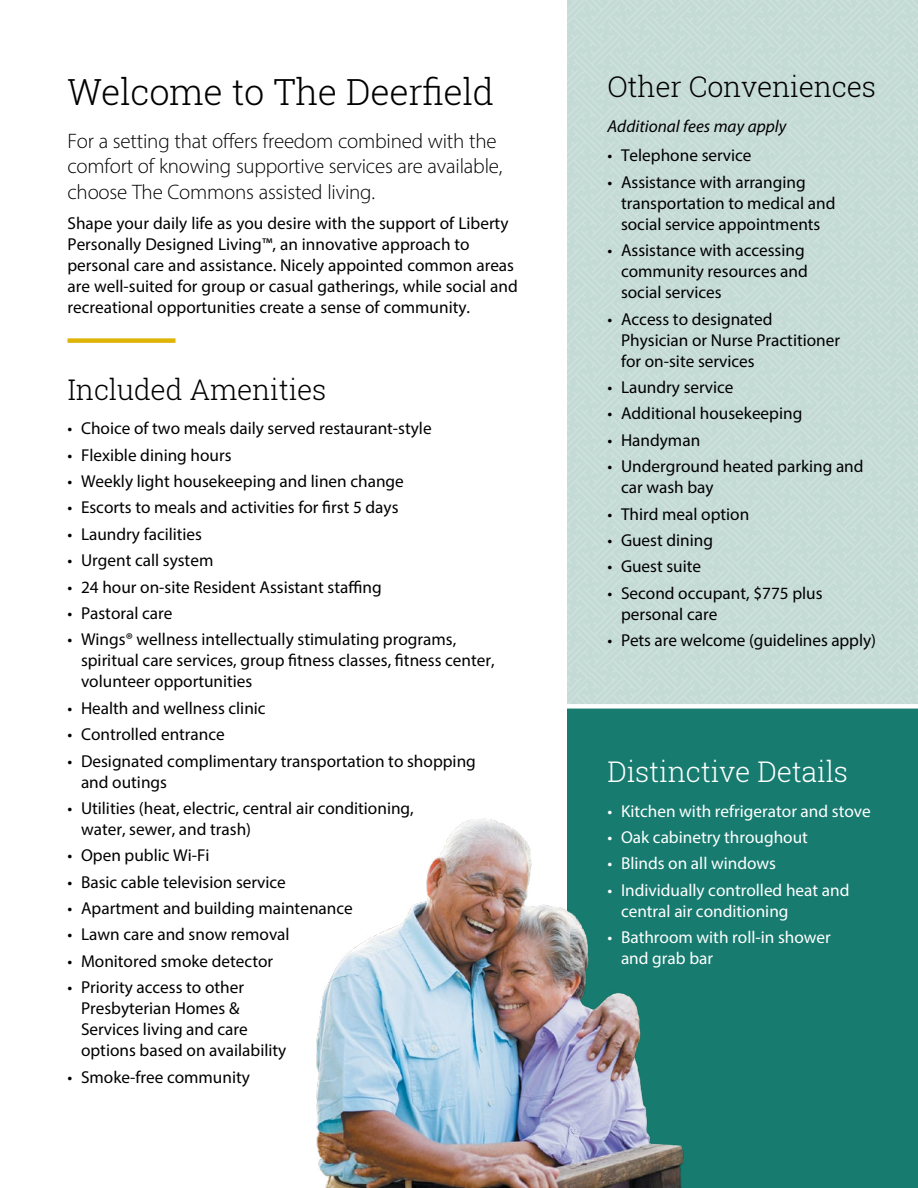
<style>
.page{position:relative;width:918px;height:1188px;background:#fff}
.page>*{position:absolute;margin:0;border:0;box-sizing:border-box;transform-origin:0 0}
.t1{font:300 36px "Roboto Slab";letter-spacing:-.01em;color:#000}
.t2{font:300 28.5px "Roboto Slab";letter-spacing:-.01em;color:#000}
.t3{font:300 28.5px "Roboto Slab";letter-spacing:-.01em;color:#fff}
.t4{font:300 21px/25.5px "Myriad Pro";letter-spacing:-.01em;color:#000}
.t5{font:17.25px/21px "Myriad Pro";color:#000}
.t6{font:17.25px/21px "Myriad Pro";color:#fff}
.t7{font:italic 17.25px "Myriad Pro";color:#000}
</style>
<div class="page">
<div style="left:567px;top:0;width:351px;height:706px;background:#c4dad5"></div>
<div style="left:567px;top:706px;width:351px;height:482px;background:#177b6f"></div>
<div style="left:68px;top:338px;width:108px;height:5px;background:#deb407"></div>
<div style="left:554px;top:704px;width:364px;height:5px;background:#fff"></div>
<img style="left:316px;top:818px;width:368px;height:370px">
<h1 class="t1" style="left:68px;top:67px;width:428px">Welcome to The Deerfield</h1>
<p class="t4" style="left:68px;top:128px;width:437px">For a setting that offers freedom combined with the comfort of knowing supportive services are available, choose The Commons assisted living.</p>
<p class="t5" style="left:68px;top:212px;width:452px">Shape your daily life as you desire with the support of Liberty Personally Designed Living™, an innovative approach to personal care and assistance. Nicely appointed common areas are well-suited for group or casual gatherings, while social and recreational opportunities create a sense of community.</p>
<h2 class="t2" style="left:68px;top:370px;width:261px">Included Amenities</h2>
<p class="t5" style="left:68px;top:418px;width:366px">• Choice of two meals daily served restaurant-style</p>
<p class="t5" style="left:68px;top:444px;width:166px">• Flexible dining hours</p>
<p class="t5" style="left:68px;top:470px;width:338px">• Weekly light housekeeping and linen change</p>
<p class="t5" style="left:68px;top:497px;width:333px">• Escorts to meals and activities for first 5 days</p>
<p class="t5" style="left:68px;top:523px;width:136px">• Laundry facilities</p>
<p class="t5" style="left:68px;top:550px;width:147px">• Urgent call system</p>
<p class="t5" style="left:68px;top:576px;width:316px">• 24 hour on-site Resident Assistant staffing</p>
<p class="t5" style="left:68px;top:602px;width:107px">• Pastoral care</p>
<p class="t5" style="left:81px;top:629px;width:415px;text-indent:-14px">• Wings® wellness intellectually stimulating programs, spiritual care services, group fitness classes, fitness center, volunteer opportunities</p>
<p class="t5" style="left:68px;top:697px;width:200px">• Health and wellness clinic</p>
<p class="t5" style="left:68px;top:724px;width:159px">• Controlled entrance</p>
<p class="t5" style="left:81px;top:750px;width:396px;text-indent:-14px">• Designated complimentary transportation to shopping and outings</p>
<p class="t5" style="left:81px;top:797px;width:334px;text-indent:-14px">• Utilities (heat, electric, central air conditioning, water, sewer, and trash)</p>
<p class="t5" style="left:68px;top:845px;width:144px">• Open public Wi-Fi</p>
<p class="t5" style="left:68px;top:871px;width:220px">• Basic cable television service</p>
<p class="t5" style="left:68px;top:898px;width:287px">• Apartment and building maintenance</p>
<p class="t5" style="left:68px;top:924px;width:224px">• Lawn care and snow removal</p>
<p class="t5" style="left:68px;top:950px;width:207px">• Monitored smoke detector</p>
<p class="t5" style="left:81px;top:977px;width:207px;text-indent:-14px">• Priority access to other<br>Presbyterian Homes &amp;<br>Services living and care options based on availability</p>
<p class="t5" style="left:68px;top:1066px;width:184px">• Smoke-free community</p>
<h2 class="t2" style="left:608px;top:67px;width:270px">Other Conveniences</h2>
<p class="t7" style="left:608px;top:115px;width:180px">Additional fees may apply</p>
<p class="t5" style="left:608px;top:145px;width:145px">• Telephone service</p>
<p class="t5" style="left:621px;top:171px;width:216px;text-indent:-14px">• Assistance with arranging transportation to medical and social service appointments</p>
<p class="t5" style="left:621px;top:240px;width:188px;text-indent:-14px">• Assistance with accessing community resources and social services</p>
<p class="t5" style="left:621px;top:308px;width:221px;text-indent:-14px">• Access to designated<br>Physician or Nurse Practitioner for on-site services</p>
<p class="t5" style="left:608px;top:376px;width:128px">• Laundry service</p>
<p class="t5" style="left:608px;top:403px;width:196px">• Additional housekeeping</p>
<p class="t5" style="left:608px;top:429px;width:94px">• Handyman</p>
<p class="t5" style="left:621px;top:456px;width:244px;text-indent:-14px">• Underground heated parking and car wash bay</p>
<p class="t5" style="left:608px;top:503px;width:143px">• Third meal option</p>
<p class="t5" style="left:608px;top:529px;width:107px">• Guest dining</p>
<p class="t5" style="left:608px;top:556px;width:95px">• Guest suite</p>
<p class="t5" style="left:621px;top:582px;width:203px;text-indent:-14px">• Second occupant, $775 plus personal care</p>
<p class="t5" style="left:608px;top:630px;width:270px">• Pets are welcome (guidelines apply)</p>
<h2 class="t3" style="left:608px;top:752px;width:242px">Distinctive Details</h2>
<p class="t6" style="left:608px;top:800px;width:265px">• Kitchen with refrigerator and stove</p>
<p class="t6" style="left:608px;top:826px;width:202px">• Oak cabinetry throughout</p>
<p class="t6" style="left:608px;top:853px;width:170px">• Blinds on all windows</p>
<p class="t6" style="left:621px;top:879px;width:230px;text-indent:-14px">• Individually controlled heat and central air conditioning</p>
<p class="t6" style="left:621px;top:927px;width:211px;text-indent:-14px">• Bathroom with roll-in shower and grab bar</p>
</div>
